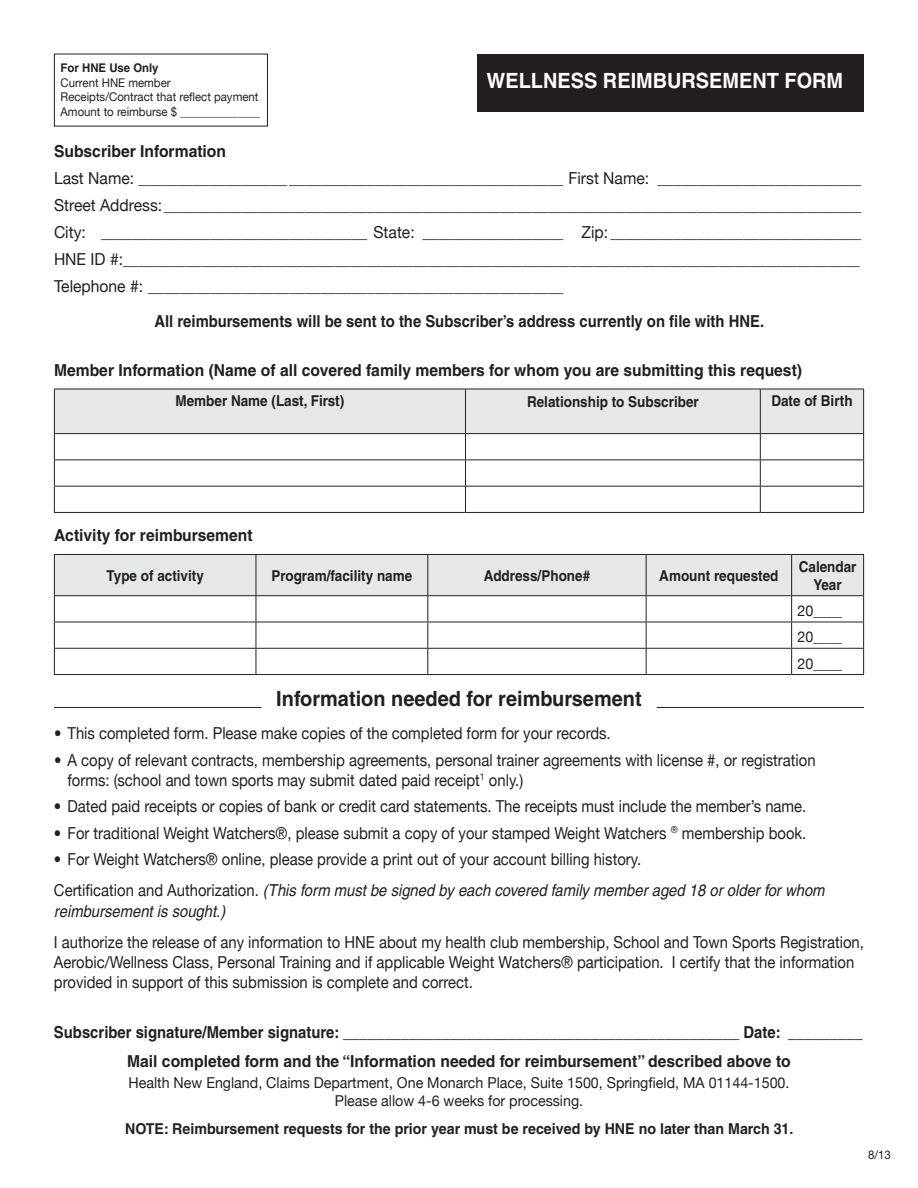
<style>
.page{position:relative;width:918px;height:1188px;background:#fff}
.page>*{position:absolute;margin:0;border:0;box-sizing:border-box;transform-origin:0 0}
.t1{font:700 21px "Helvetica";color:#231f20;scale:.95 1}
.t2{font:700 21px "Helvetica";color:#fff;scale:.95 1}
.t3{font:16.5px/19.8px "Helvetica Neue";color:#231f20;scale:.9 1}
.t4{font:16.5px/27px "Helvetica Neue";color:#231f20;text-align:justify;scale:.95 1}
.t5{font:700 16.5px "Helvetica";color:#231f20;scale:.95 1}
.t6{font:700 16.5px "Helvetica";color:#231f20;scale:.9 1}
.t7{font:italic 16.5px/21px "Helvetica";color:#231f20;scale:.9 1}
.t8{font:15px/26.2px "Helvetica Neue";color:#231f20;text-align:justify;scale:.95 1}
.t9{font:700 15px/18px "Helvetica";color:#231f20;text-align:center;scale:.9 1}
.t10{font:700 15px "Helvetica";color:#231f20;scale:.95 1}
.t11{font:12px/14.4px "Helvetica Neue";color:#231f20;scale:.95 1}
.t12{font:700 12px "Helvetica";color:#231f20;scale:.95 1}
.t13{font:12px "Helvetica Neue";color:#231f20;scale:.95 1}
.s1{font-family:"Helvetica Neue";font-style:normal}
</style>
<div class="page">
<svg style="left:54px;top:389px;width:810px;height:123px"></svg>
<hr style="left:54px;top:512px;width:411px;height:1px;background:#231f20">
<hr style="left:465px;top:512px;width:295px;height:1px;background:#231f20">
<hr style="left:760px;top:512px;width:104px;height:1px;background:#231f20">
<svg style="left:54px;top:554px;width:810px;height:120px"></svg>
<hr style="left:54px;top:674px;width:202px;height:1px;background:#231f20">
<hr style="left:256px;top:674px;width:172px;height:1px;background:#231f20">
<hr style="left:428px;top:674px;width:218px;height:1px;background:#231f20">
<hr style="left:646px;top:674px;width:146px;height:1px;background:#231f20">
<hr style="left:792px;top:674px;width:72px;height:1px;background:#231f20">
<div style="left:478px;top:54px;width:386px;height:58px;background:#231f20"></div>
<hr style="left:54px;top:707px;width:207px;height:1px;background:#231f20">
<hr style="left:657px;top:707px;width:207px;height:1px;background:#231f20">
<p class="t12" style="left:61px;top:61px;width:105px">For HNE Use Only</p>
<p class="t11" style="left:61px;top:75px;width:212px">Current HNE member<br>Receipts/Contract that reflect payment<br>Amount to reimburse $ ______________</p>
<p class="t2" style="left:487px;top:68px;width:377px">WELLNESS REIMBURSEMENT FORM</p>
<p class="t5" style="left:54px;top:141px;width:183px">Subscriber Information</p>
<p class="t4" style="left:54px;top:164px;width:851px">Last Name: ______________________________________________________ First Name: __________________________ Street Address:_________________________________________________________________________________________ City: __________________________________ State: __________________ Zip: ________________________________ HNE ID #:______________________________________________________________________________________________ Telephone #: _____________________________________________________</p>
<p class="t6" style="left:154px;top:311px;width:679px">All reimbursements will be sent to the Subscriber’s address currently on file with HNE.</p>
<p class="t5" style="left:54px;top:360px;width:789px">Member Information (Name of all covered family members for whom you are submitting this request)</p>
<p class="t9" style="left:176px;top:392px;width:189px">Member Name (Last, First)</p>
<p class="t9" style="left:527px;top:392px;width:192px">Relationship to Subscriber</p>
<p class="t9" style="left:771px;top:392px;width:92px">Date of Birth</p>
<p class="t5" style="left:54px;top:525px;width:211px">Activity for reimbursement</p>
<p class="t9" style="left:106px;top:566px;width:110px">Type of activity</p>
<p class="t9" style="left:271px;top:566px;width:158px">Program/facility name</p>
<p class="t9" style="left:484px;top:566px;width:120px">Address/Phone#</p>
<p class="t9" style="left:659px;top:566px;width:134px">Amount requested</p>
<p class="t9" style="left:799px;top:557px;width:66px">Calendar<br>Year</p>
<p class="t8" style="left:798px;top:597px;width:48px">20____ 20____ 20____</p>
<p class="t1" style="left:276px;top:686px;width:386px">Information needed for reimbursement</p>
<p class="t3" style="left:54px;top:723px;width:620px">• This completed form. Please make copies of the completed form for your records.</p>
<p class="t3" style="left:67px;top:750px;width:833px;text-indent:-13px">• A copy of relevant contracts, membership agreements, personal trainer agreements with license #, or registration forms: (school and town sports may submit dated paid receipt<sup>1</sup> only.)</p>
<p class="t3" style="left:54px;top:796px;width:838px">• Dated paid receipts or copies of bank or credit card statements. The receipts must include the member’s name.</p>
<p class="t3" style="left:54px;top:823px;width:837px">• For traditional Weight Watchers®, please submit a copy of your stamped Weight Watchers <sup>®</sup> membership book.</p>
<p class="t3" style="left:54px;top:849px;width:654px">• For Weight Watchers® online, please provide a print out of your account billing history.</p>
<p class="t7" style="left:54px;top:880px;width:858px"><span class="s1">Certification and Authorization.</span> (This form must be signed by each covered family member aged 18 or older for whom reimbursement is sought.)</p>
<p class="t3" style="left:54px;top:932px;width:902px">I authorize the release of any information to HNE about my health club membership, School and Town Sports Registration,<br>Aerobic/Wellness Class, Personal Training and if applicable Weight Watchers® participation. I certify that the information provided in support of this submission is complete and correct.</p>
<p class="t6" style="left:54px;top:1022px;width:900px">Subscriber signature/Member signature: ________________________________________________ Date: _________</p>
<p class="t5" style="left:127px;top:1051px;width:700px">Mail completed form and the “Information needed for reimbursement” described above to</p>
<p class="t8" style="left:129px;top:1073px;width:697px;line-height:18px;text-align:center">Health New England, Claims Department, One Monarch Place, Suite 1500, Springfield, MA 01144-1500.<br>Please allow 4-6 weeks for processing.</p>
<p class="t10" style="left:125px;top:1120px;width:705px">NOTE: Reimbursement requests for the prior year must be received by HNE no later than March 31.</p>
<p class="t13" style="left:868px;top:1147px;width:26px">8/13</p>
</div>
